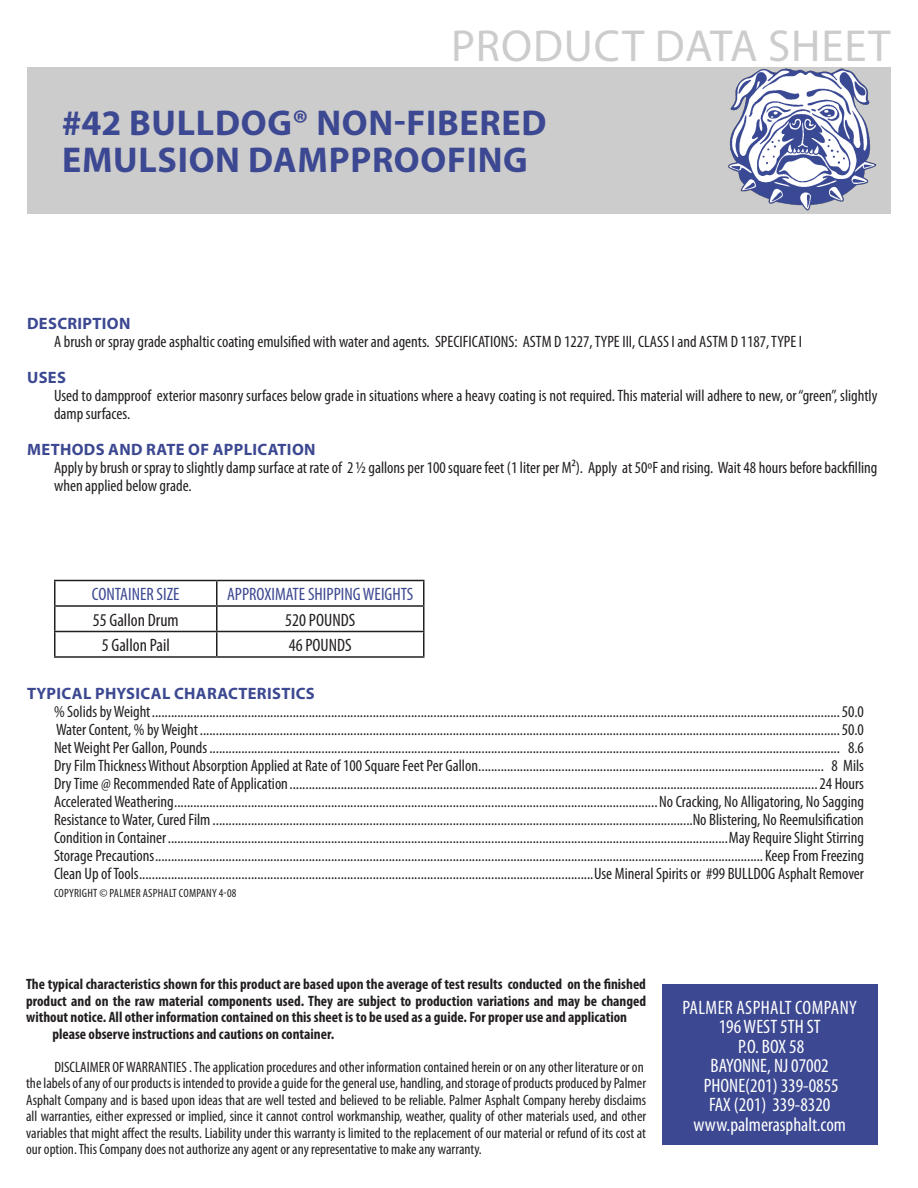
<style>
.page{position:relative;width:918px;height:1188px;background:#fff}
.page>*{position:absolute;margin:0;border:0;box-sizing:border-box;transform-origin:0 0}
.PRODUCT_INFO{font:45px "Myriad Pro";letter-spacing:.02em;color:#ccc}
.PRODUCT_INFO-2{font:700 36px "Myriad Pro";letter-spacing:.02em;color:#3c4891}
.t1{font:condensed 19.5px "Myriad Pro";color:#fff}
.t2{font:condensed 19.5px "Myriad Pro";letter-spacing:.02em;color:#fff}
.product_info_w__tab{font:condensed 18px "Myriad Pro";color:#231f20}
.product_info_w__tab-2{font:condensed 18px "Myriad Pro";color:#3c4891}
.PRODUCT_INFO-3{font:condensed 16.5px "Myriad Pro";color:#231f20}
.product_info_sidebar{font:condensed 16.5px/18px "Myriad Pro";color:#231f20}
.producy_info_text_wr{font:700 16.5px "Myriad Pro";letter-spacing:.02em;color:#3c4891}
.PRODUCT_INFO-4{font:condensed 15px/16.5px "Myriad Pro";color:#231f20;text-align:justify}
.PRODUCT_INFO-5{font:700 condensed 15px/16.5px "Myriad Pro";color:#231f20;text-align:justify}
.PRODUCT_INFO-6{font:condensed 12px "Myriad Pro";letter-spacing:.005em;color:#231f20}
</style>
<div class="page">
<div style="left:662px;top:985px;width:216px;height:160px;background:#3c4891"></div>
<hr style="left:54px;top:580px;width:163px;height:1px;background:#231f20">
<hr style="left:54px;top:581px;width:2px;height:24px;background:#231f20">
<hr style="left:217px;top:580px;width:208px;height:1px;background:#231f20">
<hr style="left:216px;top:581px;width:2px;height:24px;background:#231f20">
<hr style="left:423px;top:581px;width:2px;height:24px;background:#231f20">
<hr style="left:54px;top:605px;width:163px;height:2px;background:#231f20">
<hr style="left:54px;top:607px;width:2px;height:24px;background:#231f20">
<hr style="left:217px;top:605px;width:208px;height:2px;background:#231f20">
<hr style="left:216px;top:607px;width:2px;height:24px;background:#231f20">
<hr style="left:423px;top:607px;width:2px;height:24px;background:#231f20">
<hr style="left:54px;top:631px;width:163px;height:1px;background:#231f20">
<hr style="left:54px;top:632px;width:2px;height:24px;background:#231f20">
<hr style="left:217px;top:631px;width:208px;height:1px;background:#231f20">
<hr style="left:216px;top:632px;width:2px;height:24px;background:#231f20">
<hr style="left:423px;top:632px;width:2px;height:24px;background:#231f20">
<hr style="left:54px;top:656px;width:163px;height:2px;background:#231f20">
<hr style="left:217px;top:656px;width:208px;height:2px;background:#231f20">
<div style="left:27px;top:67px;width:864px;height:147px;background:#ccc"></div>
<img style="left:728px;top:68px;width:149px;height:143px">
<p class="PRODUCT_INFO" style="left:451px;top:18px;width:441px">PRODUCT DATA SHEET</p>
<p class="PRODUCT_INFO-2" style="left:62px;top:99px;width:280px">#42 BULLDOG® NON</p>
<p class="PRODUCT_INFO-2" style="left:394px;top:99px;width:150px">-FIBERED</p>
<p class="PRODUCT_INFO-2" style="left:62px;top:137px;width:356px">EMU LSION DAMPPROOF</p>
<p class="PRODUCT_INFO-2" style="left:467px;top:137px;width:63px">ING</p>
<p class="producy_info_text_wr" style="left:27px;top:313px;width:22px">DESCRIPTI</p>
<p class="producy_info_text_wr" style="left:107px;top:313px;width:25px">ON</p>
<p class="product_info_sidebar" style="left:54px;top:332px;width:750px">A brush or spray grade asphaltic coating emulsified with water and agents. SPECIFICATIONS: ASTM D 1227, TYPE III, CLASS I and ASTM D 1187, TYPE I</p>
<p class="producy_info_text_wr" style="left:27px;top:367px;width:22px">USES</p>
<p class="product_info_sidebar" style="left:54px;top:386px;width:825px">Used to dampproof exterior masonry surfaces below grade in situations where a heavy coating is not required. This material will adhere to new, or “green”, slightly damp surfaces.</p>
<p class="producy_info_text_wr" style="left:27px;top:439px;width:25px">METH</p>
<p class="producy_info_text_wr" style="left:72px;top:439px;width:85px">ODS AND RATE</p>
<p class="producy_info_text_wr" style="left:188px;top:439px;width:35px">OF APPLICATI</p>
<p class="producy_info_text_wr" style="left:292px;top:439px;width:25px">ON</p>
<p class="product_info_sidebar" style="left:54px;top:458px;width:825px">Apply by brush or spray to slightly damp surface at rate of 2 ½ gallons per 100 square feet (1 liter per M²). Apply at 50ºF and rising. Wait 48 hours before backfilling when applied below grade.</p>
<p class="product_info_w__tab-2" style="left:92px;top:583px;width:89px">CONTAINER SIZE</p>
<p class="product_info_w__tab-2" style="left:227px;top:583px;width:188px">APPROXIMATE SHIPPING WEIGHTS</p>
<p class="product_info_w__tab" style="left:93px;top:609px;width:87px">55 Gallon Drum</p>
<p class="product_info_w__tab" style="left:285px;top:609px;width:71px">520 POUNDS</p>
<p class="product_info_w__tab" style="left:102px;top:634px;width:70px">5 Gallon Pail</p>
<p class="product_info_w__tab" style="left:289px;top:634px;width:64px">46 POUNDS</p>
<p class="producy_info_text_wr" style="left:27px;top:683px;width:289px">TYPICAL PHYSICAL CHARACTERISTICS</p>
<p class="PRODUCT_INFO-3" style="left:54px;top:701px;width:812px">% Solids by Weight.......................................................................................................................................................................................................................50.0</p>
<p class="PRODUCT_INFO-3" style="left:56px;top:719px;width:809px">Water Content, % by Weight........................................................................................................................................................................................................50.0</p>
<p class="PRODUCT_INFO-3" style="left:54px;top:737px;width:812px">Net Weight Per Gallon, Pounds..................................................................................................................................................................................................... 8.6</p>
<p class="PRODUCT_INFO-3" style="left:54px;top:755px;width:812px">Dry Film Thickness Without Absorption Applied at Rate of 100 Square Feet Per Gallon............................................................................................................ 8 Mils</p>
<p class="PRODUCT_INFO-3" style="left:54px;top:773px;width:812px">Dry Time @ Recommended Rate of Application.....................................................................................................................................................................24 Hours</p>
<p class="PRODUCT_INFO-3" style="left:54px;top:791px;width:812px">Accelerated Weathering.......................................................................................................................................................No Cracking, No Alligatoring, No Sagging</p>
<p class="PRODUCT_INFO-3" style="left:54px;top:809px;width:812px">Resistance to Water, Cured Film......................................................................................................................................................No Blistering, No Reemulsification</p>
<p class="PRODUCT_INFO-3" style="left:54px;top:827px;width:812px">Condition in Container...............................................................................................................................................................................May Require Slight Stirring</p>
<p class="PRODUCT_INFO-3" style="left:54px;top:845px;width:812px">Storage Precautions.............................................................................................................................................................................................. Keep From Freezing</p>
<p class="PRODUCT_INFO-3" style="left:54px;top:863px;width:812px">Clean Up of Tools..............................................................................................................................................Use Mineral Spirits or #99 BULLDOG Asphalt Remover</p>
<p class="PRODUCT_INFO-6" style="left:54px;top:886px;width:11px">Copyright</p>
<p class="PRODUCT_INFO-6" style="left:99px;top:886px;width:21px">© Palmer</p>
<p class="PRODUCT_INFO-6" style="left:143px;top:886px;width:12px">Asphalt</p>
<p class="PRODUCT_INFO-6" style="left:179px;top:886px;width:12px">Company</p>
<p class="PRODUCT_INFO-6" style="left:219px;top:886px;width:19px">4-08</p>
<p class="PRODUCT_INFO-5" style="left:26px;top:976px;width:621px">The typical characteristics shown for this product are based upon the average of test results conducted on the finished product and on the raw material components used. They are subject to production variations and may be changed without notice. All other information contained on this sheet is to be used as a guide. For proper use and application</p>
<p class="PRODUCT_INFO-5" style="left:52px;top:1025px;width:284px">please observe instructions and cautions on container.</p>
<p class="PRODUCT_INFO-4" style="left:54px;top:1058px;width:591px">DISCLAIMER OF WARRANTIES . The application procedures and other information contained herein or on any other literature or on</p>
<p class="PRODUCT_INFO-4" style="left:26px;top:1075px;width:622px">the labels of any of our products is intended to provide a guide for the general use, handling, and storage of products produced by Palmer Asphalt Company and is based upon ideas that are well tested and believed to be reliable. Palmer Asphalt Company hereby disclaims all warranties, either expressed or implied, since it cannot control workmanship, weather, quality of other materials used, and other variables that might affect the results. Liability under this warranty is limited to the replacement of our material or refund of its cost at our option. This Company does not authorize any agent or any representative to make any warranty.</p>
<p class="t2" style="left:683px;top:995px;width:176px">PALMER ASPHALT COMPANY</p>
<p class="t1" style="left:719px;top:1015px;width:104px">196 WEST 5TH ST</p>
<p class="t1" style="left:738px;top:1034px;width:67px">P.O. BOX 58</p>
<p class="t1" style="left:711px;top:1054px;width:120px">BAYONNE, NJ 07002</p>
<p class="t1" style="left:704px;top:1073px;width:136px">PHONE(201) 339-0855</p>
<p class="t1" style="left:709px;top:1093px;width:123px">FAX (201) 339-8320</p>
<p class="t1" style="left:694px;top:1112px;width:154px">www.palmerasphalt.com</p>
</div>
